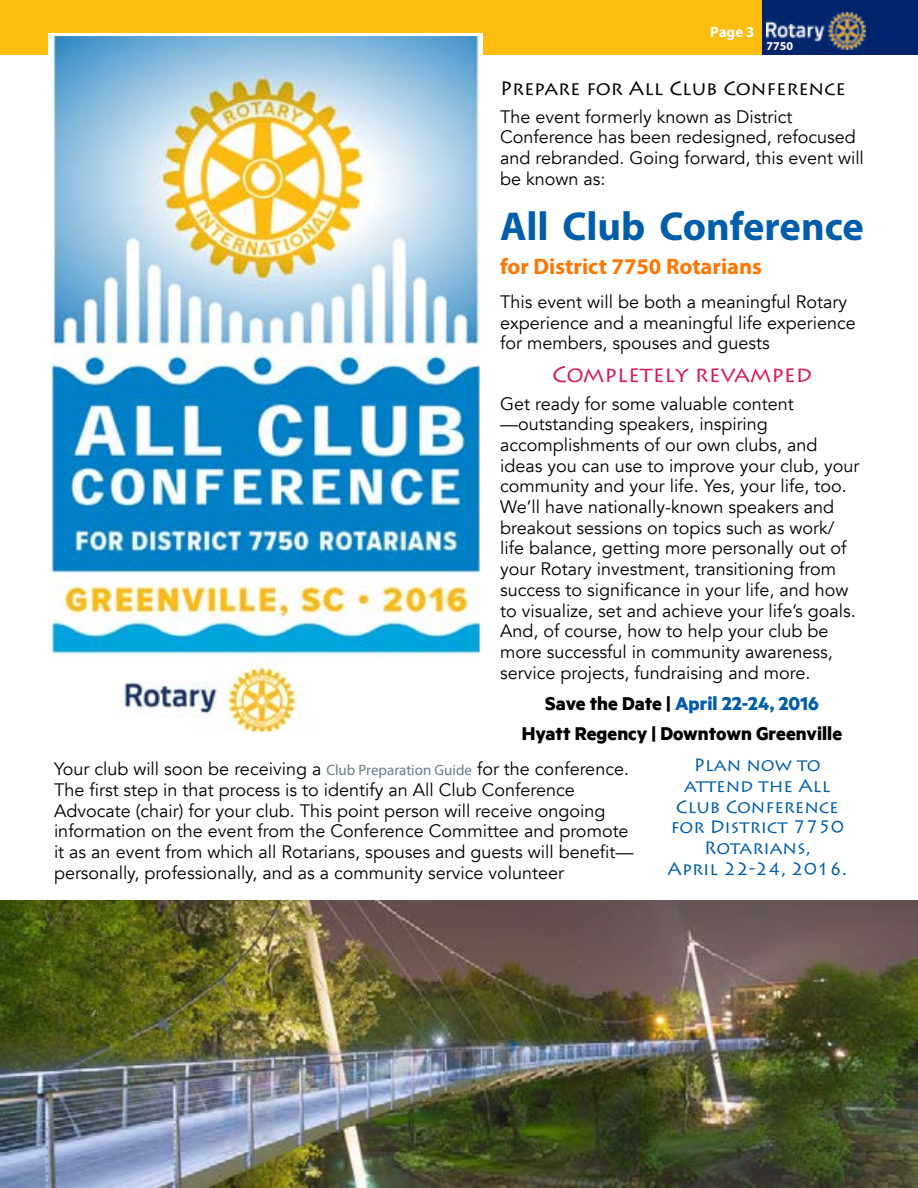
<style>
.page{position:relative;width:918px;height:1188px;background:#fff}
.page>*{position:absolute;margin:0;border:0;box-sizing:border-box;transform-origin:0 0}
.t1{font:700 40.5px "Myriad Pro";color:#005daa}
.t2{font:700 22.5px "Myriad Pro";color:#ff7600}
.t3{font:22.5px "Lithos Pro";color:#d91b5c}
.t4{font:700 21px/30.9px "Metric";color:#000;text-align:center}
.t5{font:19.5px "Lithos Pro";color:#000}
.t6{font:18px/20.7px "Avenir";color:#000}
.t7{font:18px/20.7px "Lithos Pro";color:#005daa;text-align:center}
.t8{font:700 15px "Myriad Pro";color:#fff}
.t9{font:700 12px "Myriad Pro";color:#fff}
.s1{color:#005daa}
.s2{font-family:"Myriad Pro";font-size:15px;color:#687d90}
</style>
<div class="page">
<div style="left:761px;top:0;width:157px;height:54px;background:#00246c"></div>
<div style="left:0;top:0;width:761px;height:54px;background:#febd11"></div>
<img style="left:766px;top:12px;width:100px;height:38px">
<img style="left:52px;top:37px;width:427px;height:693px">
<div style="left:48px;top:33px;width:435px;height:701px;border:3px solid #fff"></div>
<img style="left:0;top:901px;width:918px;height:287px">
<p class="t8" style="left:710px;top:22px;width:46px">Page 3</p>
<p class="t9" style="left:766px;top:38px;width:28px">7750</p>
<p class="t5" style="left:500px;top:77px;width:347px">Prepare for All Club Conference</p>
<p class="t6" style="left:500px;top:106px;width:365px">The event formerly known as District Conference has been redesigned, refocused and rebranded. Going forward, this event will be known as:</p>
<h1 class="t1" style="left:500px;top:200px;width:365px">All Club Conference</h1>
<p class="t2" style="left:500px;top:252px;width:263px">for District 7750 Rotarians</p>
<p class="t6" style="left:500px;top:292px;width:357px">This event will be both a meaningful Rotary experience and a meaningful life experience for members, spouses and guests</p>
<p class="t3" style="left:552px;top:361px;width:261px">Completely revamped</p>
<p class="t6" style="left:500px;top:393px;width:361px">Get ready for some valuable content —outstanding speakers, inspiring accomplishments of our own clubs, and ideas you can use to improve your club, your community and your life. Yes, your life, too.<br>We’ll have nationally-known speakers and breakout sessions on topics such as work/ life balance, getting more personally out of your Rotary investment, transitioning from success to significance in your life, and how to visualize, set and achieve your life’s goals.<br>And, of course, how to help your club be more successful in community awareness, service projects, fundraising and more.</p>
<p class="t4" style="left:522px;top:687px;width:322px">Save the Date | <span class="s1">April 22-24, 2016<br></span>Hyatt Regency | Downtown Greenville</p>
<p class="t6" style="left:54px;top:759px;width:581px">Your club will soon be receiving a <span class="s2">Club Preparation Guide</span> for the conference.<br>The first step in that process is to identify an All Club Conference Advocate (chair) for your club. This point person will receive ongoing information on the event from the Conference Committee and promote it as an event from which all Rotarians, spouses and guests will benefit— personally, professionally, and as a community service volunteer</p>
<p class="t7" style="left:668px;top:755px;width:181px">Plan now to attend the All<br>Club Conference for District 7750<br>Rotarians,<br>April 22-24, 2016.</p>
</div>
